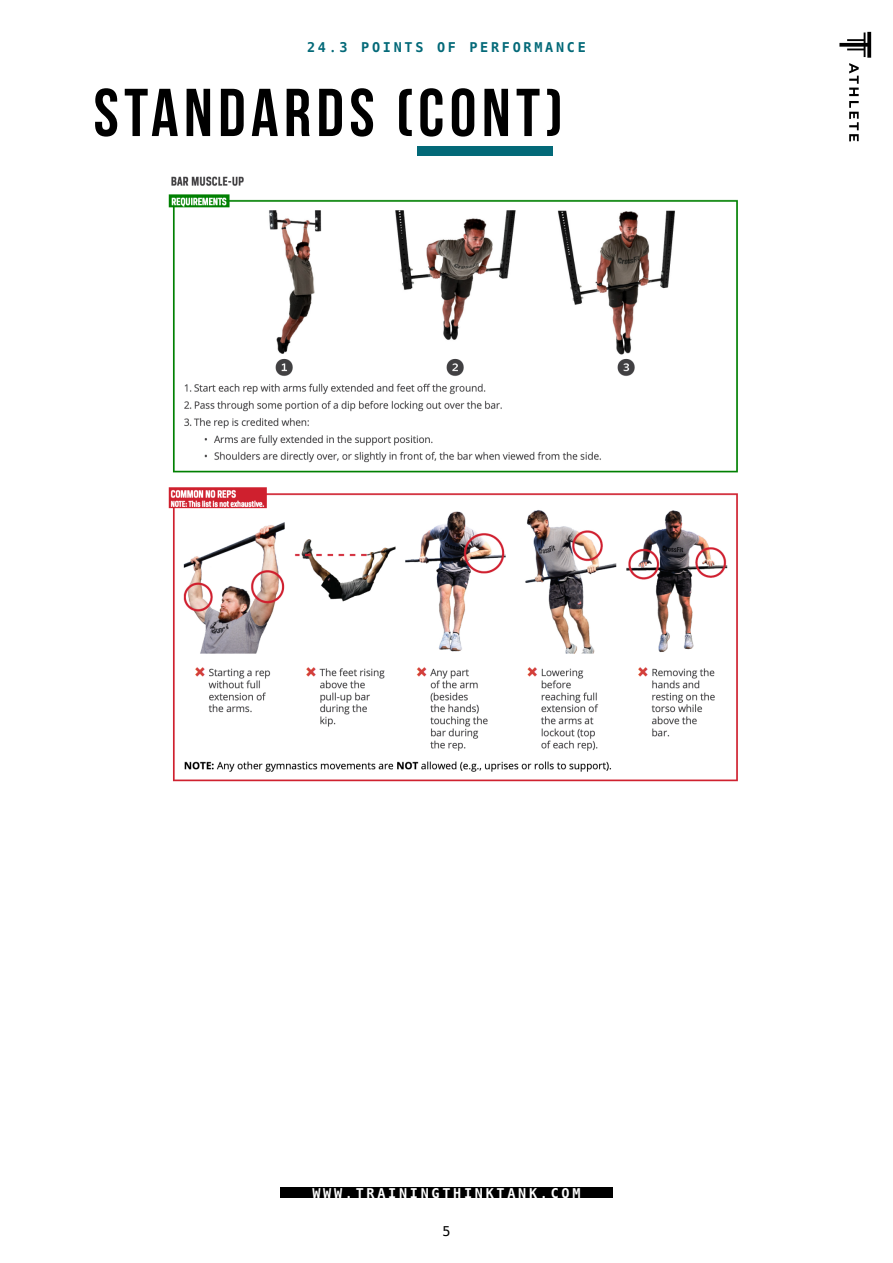
<style>
.page{position:relative;width:893px;height:1263px;background:#fff}
.page>*{position:absolute;margin:0;border:0;box-sizing:border-box;transform-origin:0 0}
.t1{font:67.5px "Bebas Neue";letter-spacing:.08em;color:#000}
.t2{font:700 13.5px "Hack";letter-spacing:.2em;color:#fff}
.t3{font:700 13.5px "Hack";letter-spacing:.2em;color:#036978}
.t4{font:13.5px "Hack";color:#000}
</style>
<div class="page">
<svg style="left:839px;top:32px;width:32px;height:109px"></svg>
<div style="left:280px;top:1187px;width:333px;height:11px;background:#000"></div>
<div style="left:418px;top:146px;width:135px;height:10px;background:#036978"></div>
<img style="left:168px;top:176px;width:570px;height:606px">
<p class="t3" style="left:307px;top:39px;width:280px">24.3 POINTS OF PERFORMANCE</p>
<h1 class="t1" style="left:94px;top:76px;width:471px">STANDARDS (CONT)</h1>
<p class="t2" style="left:312px;top:1184px;width:269px">WWW.TRAININGTHINKTANK.COM</p>
<p class="t4" style="left:442px;top:1223px;width:10px">5</p>
</div>
